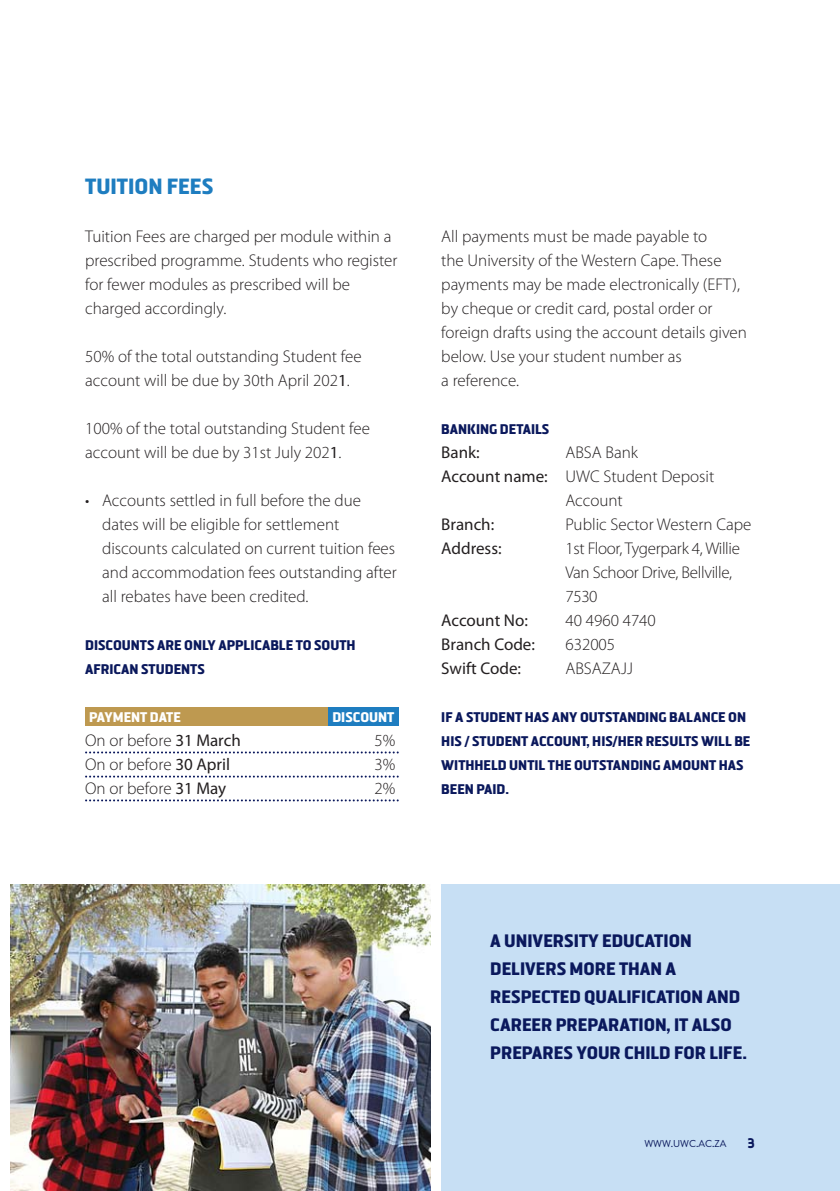
<style>
.page{position:relative;width:840px;height:1191px;background:#fff}
.page>*{position:absolute;margin:0;border:0;box-sizing:border-box;transform-origin:0 0}
.t1{font:700 22px "Manila Sans";color:#1e7dc0}
.t2{font:700 18px/28px "Manila Sans";color:#0a185c}
.t3{font:300 17px/24px "Myriad Pro";color:#231f20}
.t4{font:300 17px/24px "Myriad Pro";letter-spacing:-.02em;color:#231f20}
.t5{font:17px "Myriad Pro";color:#231f20}
.t6{font:700 14px/24px "Manila Sans";color:#0a185c}
.t7{font:700 14px "Manila Sans";color:#fff}
.t8{font:10px "Brandon Text";color:#0a185c}
.s1{font-weight:400}
</style>
<div class="page">
<div style="left:85px;top:707px;width:243px;height:19px;background:#be9950"></div>
<div style="left:328px;top:707px;width:70px;height:19px;background:#1e7dc0"></div>
<img style="left:11px;top:884px;width:419px;height:307px">
<div style="left:441px;top:884px;width:398px;height:307px;background:#c7dff4"></div>
<svg style="left:85px;top:751px;width:313px;height:2px"></svg>
<svg style="left:85px;top:775px;width:313px;height:2px"></svg>
<svg style="left:85px;top:799px;width:313px;height:2px"></svg>
<p class="t1" style="left:85px;top:178px;width:130px">TUITION FEES</p>
<p class="t3" style="left:85px;top:225px;width:314px">Tuition Fees are charged per module within a prescribed programme. Students who register for fewer modules as prescribed will be charged accordingly.</p>
<p class="t3" style="left:85px;top:345px;width:278px">50% of the total outstanding Student fee account will be due by 30th April 202<span class="s1">1</span>.</p>
<p class="t3" style="left:85px;top:417px;width:286px">100% of the total outstanding Student fee account will be due by 31st July 202<span class="s1">1</span>.</p>
<p class="t3" style="left:102px;top:489px;width:296px;text-indent:-17px">• Accounts settled in full before the due dates will be eligible for settlement discounts calculated on current tuition fees and accommodation fees outstanding after all rebates have been credited.</p>
<p class="t6" style="left:85px;top:634px;width:272px">DISCOUNTS ARE ONLY APPLICABLE TO SOUTH<br>AFRICAN STUDENTS</p>
<p class="t7" style="left:89px;top:711px;width:93px">PAYMENT DATE</p>
<p class="t7" style="left:332px;top:711px;width:63px">DISCOUNT</p>
<p class="t3" style="left:85px;top:729px;width:157px">On or before <span class="s1">31 March<br></span>On or before <span class="s1">30 April<br></span>On or before <span class="s1">31 May</span></p>
<p class="t3" style="left:374px;top:729px;width:22px">5%<br>3%</p>
<p class="t3" style="left:374px;top:777px;width:22px">2%</p>
<p class="t3" style="left:441px;top:225px;width:307px">All payments must be made payable to<br>the University of the Western Cape. These payments may be made electronically (EFT), by cheque or credit card, postal order or foreign drafts using the account details given below. Use your student number as<br>a reference.</p>
<p class="t6" style="left:441px;top:418px;width:109px">BANKING DETAILS</p>
<p class="t5" style="left:441px;top:445px;width:40px">Bank:</p>
<p class="t3" style="left:565px;top:441px;width:74px">ABSA Bank</p>
<p class="t3" style="left:441px;top:465px;width:274px"><span class="s1">Account name:</span> UWC Student Deposit</p>
<p class="t3" style="left:565px;top:489px;width:59px">Account</p>
<p class="t5" style="left:441px;top:517px;width:54px">Branch:</p>
<p class="t3" style="left:565px;top:513px;width:187px">Public Sector Western Cape</p>
<p class="t5" style="left:441px;top:541px;width:62px">Address:</p>
<p class="t4" style="left:565px;top:537px;width:176px">1st Floor, Tygerpark 4, Willie<br>Van Schoor Drive, Bellville,<br>7530</p>
<p class="t5" style="left:441px;top:613px;width:88px">Account No:</p>
<p class="t3" style="left:565px;top:609px;width:92px">40 4960 4740</p>
<p class="t5" style="left:441px;top:637px;width:95px">Branch Code:</p>
<p class="t3" style="left:565px;top:633px;width:51px">632005</p>
<p class="t5" style="left:441px;top:661px;width:81px">Swift Code:</p>
<p class="t3" style="left:565px;top:657px;width:69px">ABSAZAJJ</p>
<p class="t6" style="left:441px;top:706px;width:310px">IF A STUDENT HAS ANY OUTSTANDING BALANCE ON HIS / STUDENT ACCOUNT, HIS/HER RESULTS WILL BE WITHHELD UNTIL THE OUTSTANDING AMOUNT HAS BEEN PAID.</p>
<p class="t2" style="left:490px;top:928px;width:258px">A UNIVERSITY EDUCATION<br>DELIVERS MORE THAN A<br>RESPECTED QUALIFICATION AND<br>CAREER PREPARATION, IT ALSO<br>PREPARES YOUR CHILD FOR LIFE.</p>
<p class="t8" style="left:644px;top:1139px;width:83px">WWW.UWC.AC.ZA</p>
<p class="t6" style="left:747px;top:1133px;width:9px">3</p>
</div>
